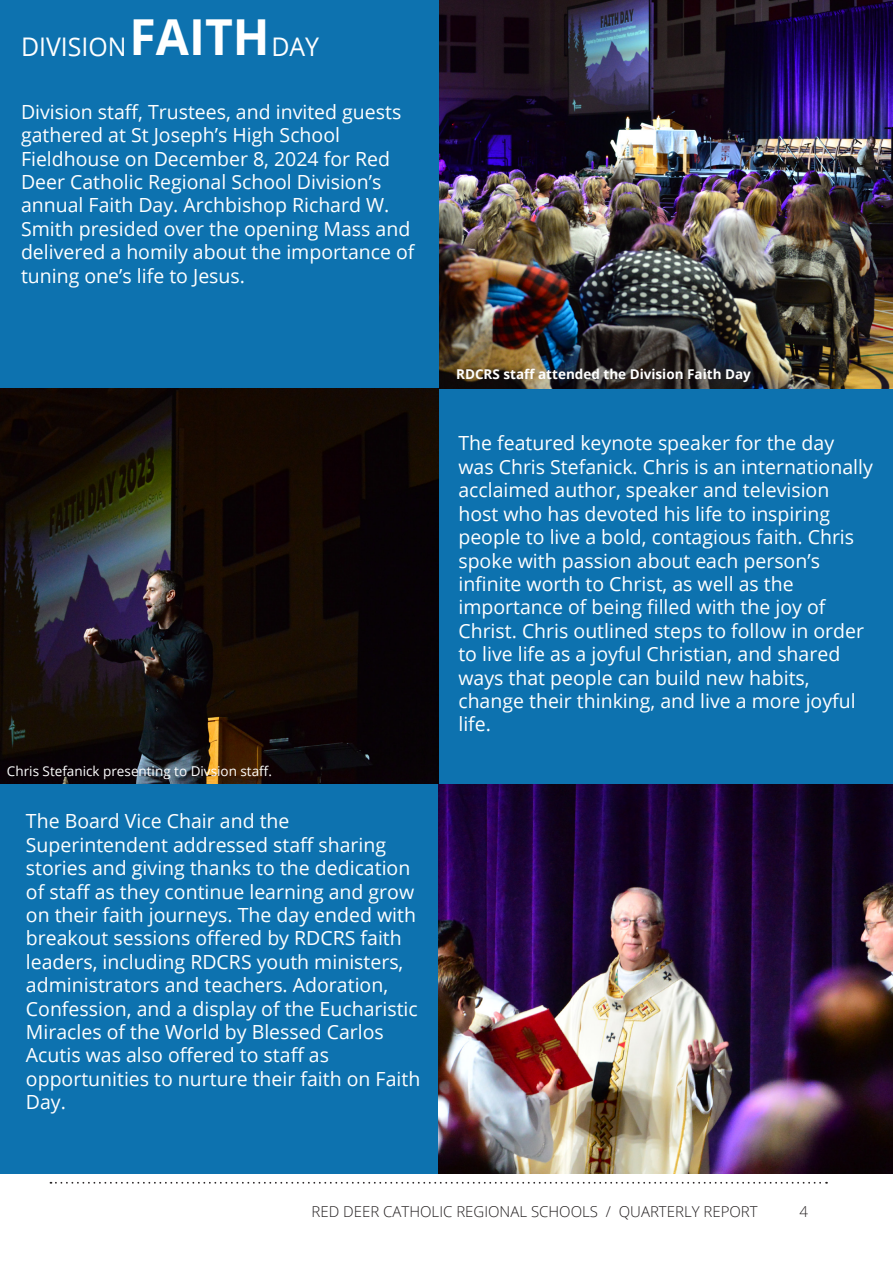
<style>
.page{position:relative;width:893px;height:1263px;background:#fff}
.page>*{position:absolute;margin:0;border:0;box-sizing:border-box;transform-origin:0 0}
.Body_copy{font:700 49.65px "Open Sans";color:#fff}
.Body_copy-2{font:25.65px "Open Sans";color:#fff}
.Page_Section_Title_-_Black{font:19.5px/23.4px "Open Sans";color:#fff}
.Page_Section_Title_-_Black-2{font:300 15px "Open Sans";color:#231f20}
.Table_of_Contents_Numbers{font:300 15px "Open Sans";color:#231f20}
.Page_Section_Title_-_Black-3{font:13.5px "Open Sans";color:#fff}
.Subhead{font:700 13.5px "Open Sans";color:#fff}
</style>
<div class="page">
<img style="left:438px;top:783px;width:455px;height:391px">
<img style="left:438px;top:0;width:454px;height:389px">
<svg style="left:50px;top:1182px;width:777px;height:2px"></svg>
<div style="left:0;top:782px;width:438px;height:392px;background:#0d72af"></div>
<div style="left:436px;top:389px;width:457px;height:394px;background:#0d72af"></div>
<div style="left:0;top:0;width:438px;height:393px;background:#0d72af"></div>
<img style="left:0;top:389px;width:438px;height:394px">
<p class="Body_copy-2" style="left:21px;top:29px;width:107px">DIVISION</p>
<p class="Body_copy" style="left:130px;top:2px;width:142px">FAITH</p>
<p class="Body_copy-2" style="left:271px;top:29px;width:49px">DAY</p>
<p class="Page_Section_Title_-_Black" style="left:21px;top:100px;width:395px">Division staff, Trustees, and invited guests gathered at St Joseph’s High School Fieldhouse on December 8, 2024 for Red Deer Catholic Regional School Division’s annual Faith Day. Archbishop Richard W.<br>Smith presided over the opening Mass and delivered a homily about the importance of tuning one’s life to Jesus.</p>
<p class="Page_Section_Title_-_Black-3" style="left:7px;top:762px;width:266px">Chris Stefanick presenting to Divsion staff.</p>
<p class="Page_Section_Title_-_Black" style="left:26px;top:809px;width:396px">The Board Vice Chair and the Superintendent addressed staff sharing stories and giving thanks to the dedication of staff as they continue learning and grow on their faith journeys. The day ended with breakout sessions offered by RDCRS faith leaders, including RDCRS youth ministers, administrators and teachers. Adoration, Confession, and a display of the Eucharistic Miracles of the World by Blessed Carlos Acutis was also offered to staff as opportunities to nurture their faith on Faith Day.</p>
<p class="Subhead" style="left:456px;top:365px;width:296px">RDCRS staff attended the Division Faith Day</p>
<p class="Page_Section_Title_-_Black" style="left:458px;top:431px;width:416px">The featured keynote speaker for the day was Chris Stefanick. Chris is an internationally acclaimed author, speaker and television host who has devoted his life to inspiring people to live a bold, contagious faith. Chris spoke with passion about each person’s infinite worth to Christ, as well as the importance of being filled with the joy of Christ. Chris outlined steps to follow in order to live life as a joyful Christian, and shared ways that people can build new habits, change their thinking, and live a more joyful life.</p>
<p class="Page_Section_Title_-_Black-2" style="left:312px;top:1201px;width:448px">RED DEER CATHOLIC REGIONAL SCHOOLS / QUARTERLY REPORT</p>
<p class="Table_of_Contents_Numbers" style="left:799px;top:1201px;width:10px">4</p>
</div>
